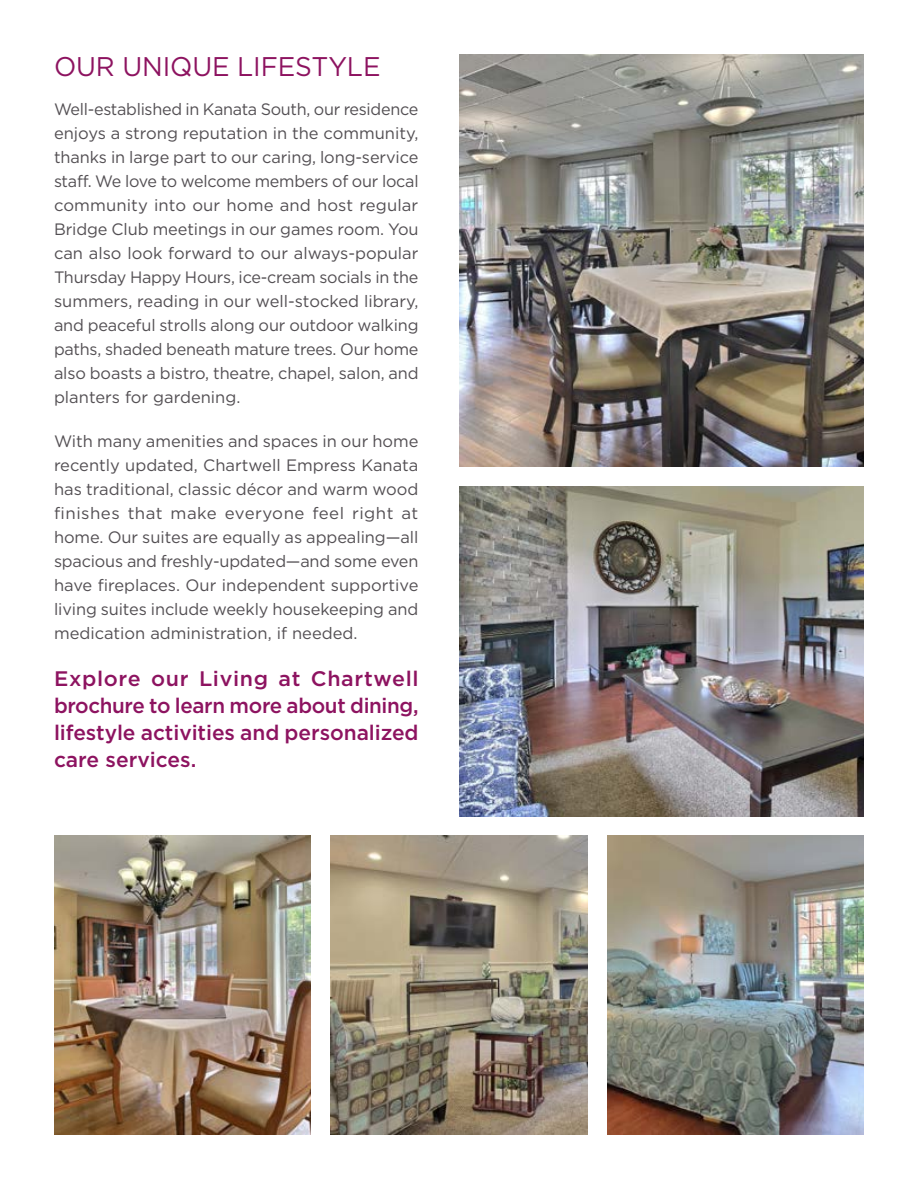
<style>
.page{position:relative;width:918px;height:1188px;background:#fff}
.page>*{position:absolute;margin:0;border:0;box-sizing:border-box;transform-origin:0 0}
.t1{font:27px "Gotham HTF";letter-spacing:-.005em;color:#8d1360}
.t2{font:500 21px/27px "Gotham HTF";letter-spacing:-.005em;color:#8d1360;text-align:justify}
.t3{font:16.5px/24px "Gotham HTF";letter-spacing:-.005em;color:#534f53;text-align:justify}
</style>
<div class="page">
<img style="left:459px;top:54px;width:405px;height:413px">
<img style="left:459px;top:486px;width:405px;height:330px">
<img style="left:608px;top:836px;width:256px;height:298px">
<img style="left:331px;top:836px;width:256px;height:298px">
<img style="left:54px;top:836px;width:256px;height:298px">
<h1 class="t1" style="left:54px;top:52px;width:328px">OUR UNIQUE LIFESTYLE</h1>
<p class="t3" style="left:54px;top:97px;width:366px">Well-established in Kanata South, our residence enjoys a strong reputation in the community, thanks in large part to our caring, long-service staff. We love to welcome members of our local community into our home and host regular Bridge Club meetings in our games room. You can also look forward to our always-popular Thursday Happy Hours, ice-cream socials in the summers, reading in our well-stocked library, and peaceful strolls along our outdoor walking paths, shaded beneath mature trees. Our home also boasts a bistro, theatre, chapel, salon, and planters for gardening.</p>
<p class="t3" style="left:54px;top:429px;width:366px">With many amenities and spaces in our home recently updated, Chartwell Empress Kanata has traditional, classic décor and warm wood finishes that make everyone feel right at home. Our suites are equally as appealing—all spacious and freshly-updated—and some even have freplaces. Our independent supportive living suites include weekly housekeeping and medication administration, if needed.</p>
<p class="t2" style="left:54px;top:665px;width:366px">Explore our Living at Chartwell brochure to learn more about dining, lifestyle activities and personalized care services.</p>
</div>
